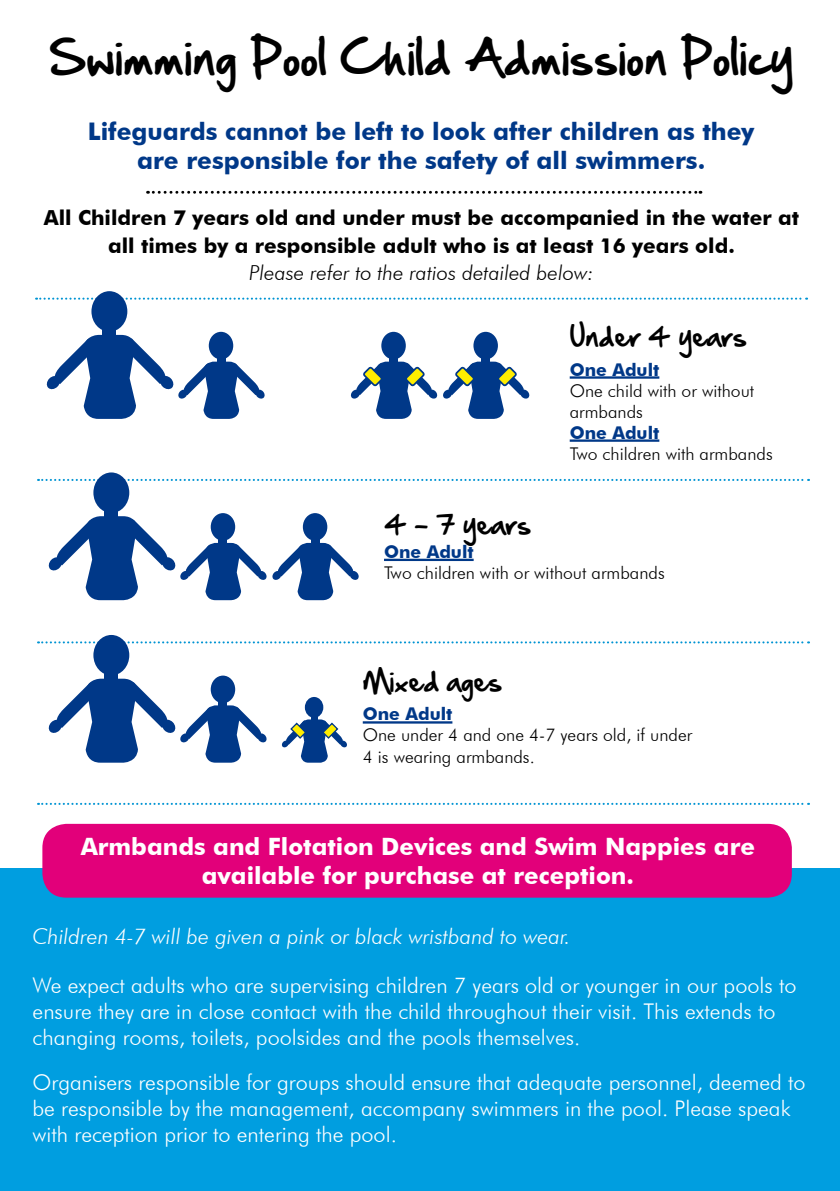
<style>
.page{position:relative;width:840px;height:1191px;background:#fff}
.page>*{position:absolute;margin:0;border:0;box-sizing:border-box;transform-origin:0 0}
.t1{font:42px "Hand Of Sean";color:#000}
.t2{font:24.8px "Hand Of Sean";color:#000}
.t3{font:700 24.2px/29.2px "Futura BT";color:#003888;text-align:center}
.t4{font:700 23.8px/28.6px "Futura BT";color:#fff;text-align:center}
.t5{font:300 21.6px/26px "Futura BT";color:#fff}
.t6{font:italic 300 21.6px "Futura BT";color:#fff}
.t7{font:700 20.6px/27.2px "Futura BT";color:#000;text-align:center}
.t8{font:italic 300 20.6px "Futura BT";color:#000}
.t9{font:300 17.6px/21px "Futura BT";color:#000}
.t10{font:700 17.6px "Futura BT";color:#003888}
</style>
<div class="page">
<svg style="left:36px;top:298px;width:770px;height:2px"></svg>
<div style="left:91px;top:291px;width:36px;height:41px;background:#003888;border-radius:50%"></div>
<div style="left:103px;top:320px;width:13px;height:16px;background:#003888"></div>
<div style="left:209px;top:332px;width:24px;height:27px;background:#003888;border-radius:50%"></div>
<svg style="left:46px;top:335px;width:219px;height:84px"></svg>
<div style="left:381px;top:332px;width:24px;height:27px;background:#003888;border-radius:50%"></div>
<div style="left:389px;top:351px;width:9px;height:11px;background:#003888"></div>
<hr style="left:569px;top:376px;width:90px;height:3px;background:#003888">
<hr style="left:569px;top:439px;width:90px;height:3px;background:#003888">
<div style="left:473px;top:332px;width:24px;height:27px;background:#003888;border-radius:50%"></div>
<div style="left:481px;top:351px;width:9px;height:11px;background:#003888"></div>
<svg style="left:350px;top:362px;width:179px;height:57px"></svg>
<svg style="left:38px;top:479px;width:770px;height:2px"></svg>
<div style="left:93px;top:472px;width:36px;height:41px;background:#003888;border-radius:50%"></div>
<div style="left:105px;top:501px;width:13px;height:16px;background:#003888"></div>
<svg style="left:210px;top:513px;width:25px;height:28px"></svg>
<hr style="left:384px;top:559px;width:89px;height:2px;background:#003888">
<svg style="left:303px;top:513px;width:24px;height:28px"></svg>
<svg style="left:48px;top:516px;width:311px;height:84px"></svg>
<svg style="left:38px;top:641px;width:770px;height:2px"></svg>
<div style="left:93px;top:635px;width:36px;height:40px;background:#003888;border-radius:50%"></div>
<div style="left:105px;top:664px;width:13px;height:15px;background:#003888"></div>
<svg style="left:210px;top:675px;width:25px;height:28px"></svg>
<svg style="left:48px;top:678px;width:219px;height:84px"></svg>
<hr style="left:362px;top:721px;width:90px;height:2px;background:#003888">
<div style="left:305px;top:697px;width:18px;height:21px;background:#003888;border-radius:50%"></div>
<div style="left:310px;top:712px;width:7px;height:8px;background:#003888"></div>
<svg style="left:281px;top:719px;width:66px;height:43px"></svg>
<svg style="left:38px;top:803px;width:770px;height:2px"></svg>
<div style="left:0;top:868px;width:839px;height:323px;background:#009ee0"></div>
<div style="left:42px;top:824px;width:749px;height:73px;background:#e2007a;border-radius:24px"></div>
<svg style="left:147px;top:191px;width:553px;height:3px"></svg>
<h1 class="t1" style="left:49px;top:19px;width:745px">Swimming Pool Child Admission Policy</h1>
<p class="t3" style="left:88px;top:116px;width:668px">Lifeguards cannot be left to look after children as they are responsible for the safety of all swimmers.</p>
<p class="t7" style="left:44px;top:204px;width:756px">All Children 7 years old and under must be accompanied in the water at all times by a responsible adult who is at least 16 years old.</p>
<p class="t8" style="left:249px;top:260px;width:346px">Please refer to the ratios detailed below:</p>
<p class="t2" style="left:569px;top:314px;width:179px">Under 4 years</p>
<p class="t10" style="left:569px;top:358px;width:91px">One Adult</p>
<p class="t9" style="left:569px;top:380px;width:186px">One child with or without armbands</p>
<p class="t10" style="left:569px;top:422px;width:91px">One Adult</p>
<p class="t9" style="left:569px;top:443px;width:204px">Two children with armbands</p>
<p class="t2" style="left:384px;top:501px;width:149px">4 - 7 years</p>
<p class="t10" style="left:384px;top:541px;width:91px">One Adult</p>
<p class="t9" style="left:384px;top:562px;width:282px">Two children with or without armbands</p>
<p class="t2" style="left:362px;top:659px;width:141px">Mixed ages</p>
<p class="t10" style="left:362px;top:703px;width:91px">One Adult</p>
<p class="t9" style="left:362px;top:724px;width:331px">One under 4 and one 4-7 years old, if under<br>4 is wearing armbands.</p>
<p class="t4" style="left:81px;top:832px;width:675px">Armbands and Flotation Devices and Swim Nappies are available for purchase at reception.</p>
<p class="t6" style="left:33px;top:923px;width:539px">Children 4-7 will be given a pink or black wristband to wear.</p>
<p class="t5" style="left:33px;top:972px;width:765px">We expect adults who are supervising children 7 years old or younger in our pools to ensure they are in close contact with the child throughout their visit. This extends to changing rooms, toilets, poolsides and the pools themselves.</p>
<p class="t5" style="left:33px;top:1068px;width:774px">Organisers responsible for groups should ensure that adequate personnel, deemed to be responsible by the management, accompany swimmers in the pool. Please speak with reception prior to entering the pool.</p>
</div>
